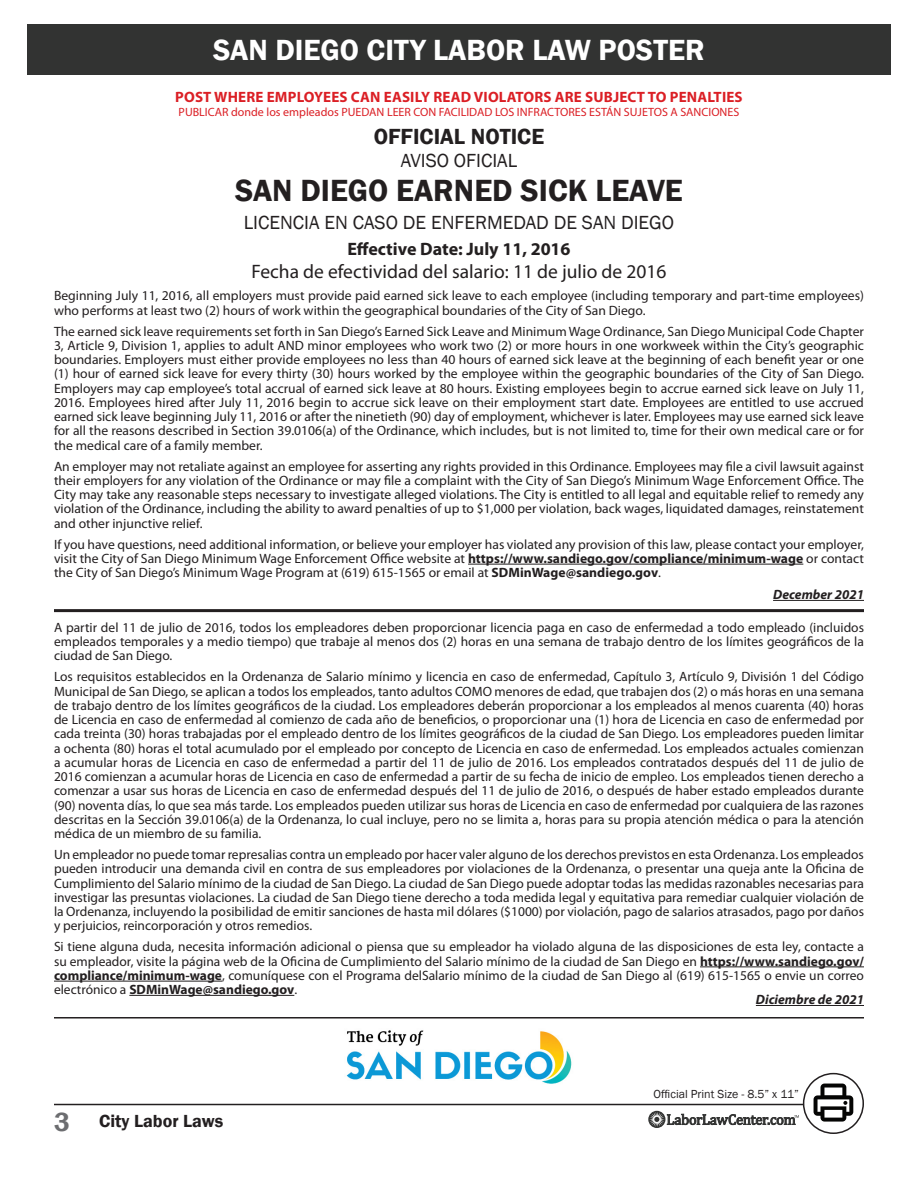
<style>
.page{position:relative;width:918px;height:1188px;background:#fff}
.page>*{position:absolute;margin:0;border:0;box-sizing:border-box;transform-origin:0 0}
.t1{font:600 31.5px "Franklin Gothic";color:#231f20}
.t2{font:600 30px "Franklin Gothic";color:#fff}
.t3{font:600 22.5px "Franklin Gothic";color:#231f20}
.t4{font:19.5px "Franklin Gothic";color:#231f20}
.t5{font:19.5px "Myriad Pro";color:#231f20}
.t6{font:700 18px "Myriad Pro";color:#231f20}
.t7{font:600 18px "Franklin Gothic";color:#231f20}
.t8{font:700 15px "Myriad Pro";letter-spacing:.01em;color:#db1f25}
.t9{font:13.5px/14.2px "Myriad Pro";color:#231f20;text-align:justify}
.t10{font:italic 700 13.5px "Myriad Pro";color:#231f20}
.t11{font:12px "Myriad Pro";color:#db1f25}
.t12{font:12px "Franklin Gothic";color:#231f20}
.s1{font-weight:700}
.s2{font-size:27px;color:#6c6d70}
</style>
<div class="page">
<hr style="left:54px;top:1104px;width:810px;height:1px;background:#231f20">
<svg style="left:648px;top:1072px;width:216px;height:62px"></svg>
<div style="left:27px;top:24px;width:864px;height:50px;background:#323332"></div>
<img style="left:346px;top:1030px;width:226px;height:54px">
<hr style="left:54px;top:1017px;width:810px;height:2px;background:#231f20">
<hr style="left:468px;top:564px;width:335px;height:1px;background:#231f20">
<hr style="left:700px;top:967px;width:164px;height:1px;background:#231f20">
<hr style="left:54px;top:981px;width:168px;height:1px;background:#231f20">
<hr style="left:129px;top:995px;width:165px;height:1px;background:#231f20">
<hr style="left:773px;top:600px;width:91px;height:1px;background:#231f20">
<hr style="left:756px;top:1005px;width:108px;height:1px;background:#231f20">
<hr style="left:54px;top:609px;width:810px;height:3px;background:#231f20">
<p class="t2" style="left:213px;top:31px;width:493px">SAN DIEGO CITY LABOR LAW POSTER</p>
<p class="t8" style="left:175px;top:87px;width:569px">POST WHERE EMPLOYEES CAN EASILY READ VIOLATORS ARE SUBJECT TO PENALTIES</p>
<p class="t11" style="left:179px;top:105px;width:562px">PUBLICAR donde los empleados PUEDAN LEER CON FACILIDAD LOS INFRACTORES ESTÁN SUJETOS A SANCIONES</p>
<p class="t3" style="left:374px;top:122px;width:172px">OFFICIAL NOTICE</p>
<p class="t4" style="left:401px;top:149px;width:118px">AVISO OFICIAL</p>
<p class="t1" style="left:235px;top:171px;width:449px">SAN DIEGO EARNED SICK LEAVE</p>
<p class="t4" style="left:244px;top:211px;width:432px">LICENCIA EN CASO DE ENFERMEDAD DE SAN DIEGO</p>
<p class="t6" style="left:347px;top:237px;width:225px">Effective Date: July 11, 2016</p>
<p class="t5" style="left:251px;top:260px;width:417px">Fecha de efectividad del salario: 11 de julio de 2016</p>
<p class="t9" style="left:54px;top:288px;width:811px">Beginning July 11, 2016, all employers must provide paid earned sick leave to each employee (including temporary and part-time employees) who performs at least two (2) hours of work within the geographical boundaries of the City of San Diego.</p>
<p class="t9" style="left:54px;top:324px;width:812px">The earned sick leave requirements set forth in San Diego’s Earned Sick Leave and Minimum Wage Ordinance, San Diego Municipal Code Chapter 3, Article 9, Division 1, applies to adult AND minor employees who work two (2) or more hours in one workweek within the City’s geographic boundaries. Employers must either provide employees no less than 40 hours of earned sick leave at the beginning of each benefit year or one (1) hour of earned sick leave for every thirty (30) hours worked by the employee within the geographic boundaries of the City of San Diego.<br>Employers may cap employee’s total accrual of earned sick leave at 80 hours. Existing employees begin to accrue earned sick leave on July 11, 2016. Employees hired after July 11, 2016 begin to accrue sick leave on their employment start date. Employees are entitled to use accrued earned sick leave beginning July 11, 2016 or after the ninetieth (90) day of employment, whichever is later. Employees may use earned sick leave for all the reasons described in Section 39.0106(a) of the Ordinance, which includes, but is not limited to, time for their own medical care or for the medical care of a family member.</p>
<p class="t9" style="left:54px;top:459px;width:812px">An employer may not retaliate against an employee for asserting any rights provided in this Ordinance. Employees may file a civil lawsuit against their employers for any violation of the Ordinance or may file a complaint with the City of San Diego’s Minimum Wage Enforcement Office. The City may take any reasonable steps necessary to investigate alleged violations. The City is entitled to all legal and equitable relief to remedy any violation of the Ordinance, including the ability to award penalties of up to $1,000 per violation, back wages, liquidated damages, reinstatement and other injunctive relief.</p>
<p class="t9" style="left:54px;top:537px;width:811px">If you have questions, need additional information, or believe your employer has violated any provision of this law, please contact your employer, visit the City of San Diego Minimum Wage Enforcement Office website at <span class="s1">https://www.sandiego.gov/compliance/minimum-wage</span> or contact the City of San Diego’s Minimum Wage Program at (619) 615-1565 or email at <span class="s1">SDMinWage@sandiego.gov</span>.</p>
<p class="t10" style="left:773px;top:586px;width:92px">December 2021</p>
<p class="t9" style="left:54px;top:620px;width:812px">A partir del 11 de julio de 2016, todos los empleadores deben proporcionar licencia paga en caso de enfermedad a todo empleado (incluidos empleados temporales y a medio tiempo) que trabaje al menos dos (2) horas en una semana de trabajo dentro de los límites geográficos de la ciudad de San Diego.</p>
<p class="t9" style="left:54px;top:669px;width:812px">Los requisitos establecidos en la Ordenanza de Salario mínimo y licencia en caso de enfermedad, Capítulo 3, Artículo 9, División 1 del Código Municipal de San Diego, se aplican a todos los empleados, tanto adultos COMO menores de edad, que trabajen dos (2) o más horas en una semana de trabajo dentro de los límites geográficos de la ciudad. Los empleadores deberán proporcionar a los empleados al menos cuarenta (40) horas de Licencia en caso de enfermedad al comienzo de cada año de beneficios, o proporcionar una (1) hora de Licencia en caso de enfermedad por cada treinta (30) horas trabajadas por el empleado dentro de los límites geográficos de la ciudad de San Diego. Los empleadores pueden limitar a ochenta (80) horas el total acumulado por el empleado por concepto de Licencia en caso de enfermedad. Los empleados actuales comienzan a acumular horas de Licencia en caso de enfermedad a partir del 11 de julio de 2016. Los empleados contratados después del 11 de julio de 2016 comienzan a acumular horas de Licencia en caso de enfermedad a partir de su fecha de inicio de empleo. Los empleados tienen derecho a comenzar a usar sus horas de Licencia en caso de enfermedad después del 11 de julio de 2016, o después de haber estado empleados durante (90) noventa días, lo que sea más tarde. Los empleados pueden utilizar sus horas de Licencia en caso de enfermedad por cualquiera de las razones descritas en la Sección 39.0106(a) de la Ordenanza, lo cual incluye, pero no se limita a, horas para su propia atención médica o para la atención médica de un miembro de su familia.</p>
<p class="t9" style="left:54px;top:847px;width:812px">Un empleador no puede tomar represalias contra un empleado por hacer valer alguno de los derechos previstos en esta Ordenanza. Los empleados pueden introducir una demanda civil en contra de sus empleadores por violaciones de la Ordenanza, o presentar una queja ante la Oficina de Cumplimiento del Salario mínimo de la ciudad de San Diego. La ciudad de San Diego puede adoptar todas las medidas razonables necesarias para investigar las presuntas violaciones. La ciudad de San Diego tiene derecho a toda medida legal y equitativa para remediar cualquier violación de la Ordenanza, incluyendo la posibilidad de emitir sanciones de hasta mil dólares ($1000) por violación, pago de salarios atrasados, pago por daños y perjuicios, reincorporación y otros remedios.</p>
<p class="t9" style="left:54px;top:940px;width:812px">Si tiene alguna duda, necesita información adicional o piensa que su empleador ha violado alguna de las disposiciones de esta ley, contacte a su empleador, visite la página web de la Oficina de Cumplimiento del Salario mínimo de la ciudad de San Diego en <span class="s1">https://www.sandiego.gov/ compliance/minimum-wage</span>, comuníquese con el Programa delSalario mínimo de la ciudad de San Diego al (619) 615-1565 o envie un correo electrónico a <span class="s1">SDMinWage@sandiego.gov</span>.</p>
<p class="t10" style="left:756px;top:991px;width:110px">Diciembre de 2021</p>
<h3 class="t7" style="left:54px;top:1110px;width:171px"><span class="s2">3</span> City Labor Laws</h3>
<p class="t12" style="left:653px;top:1087px;width:147px">Official Print Size - 8.5” x 11”</p>
</div>
